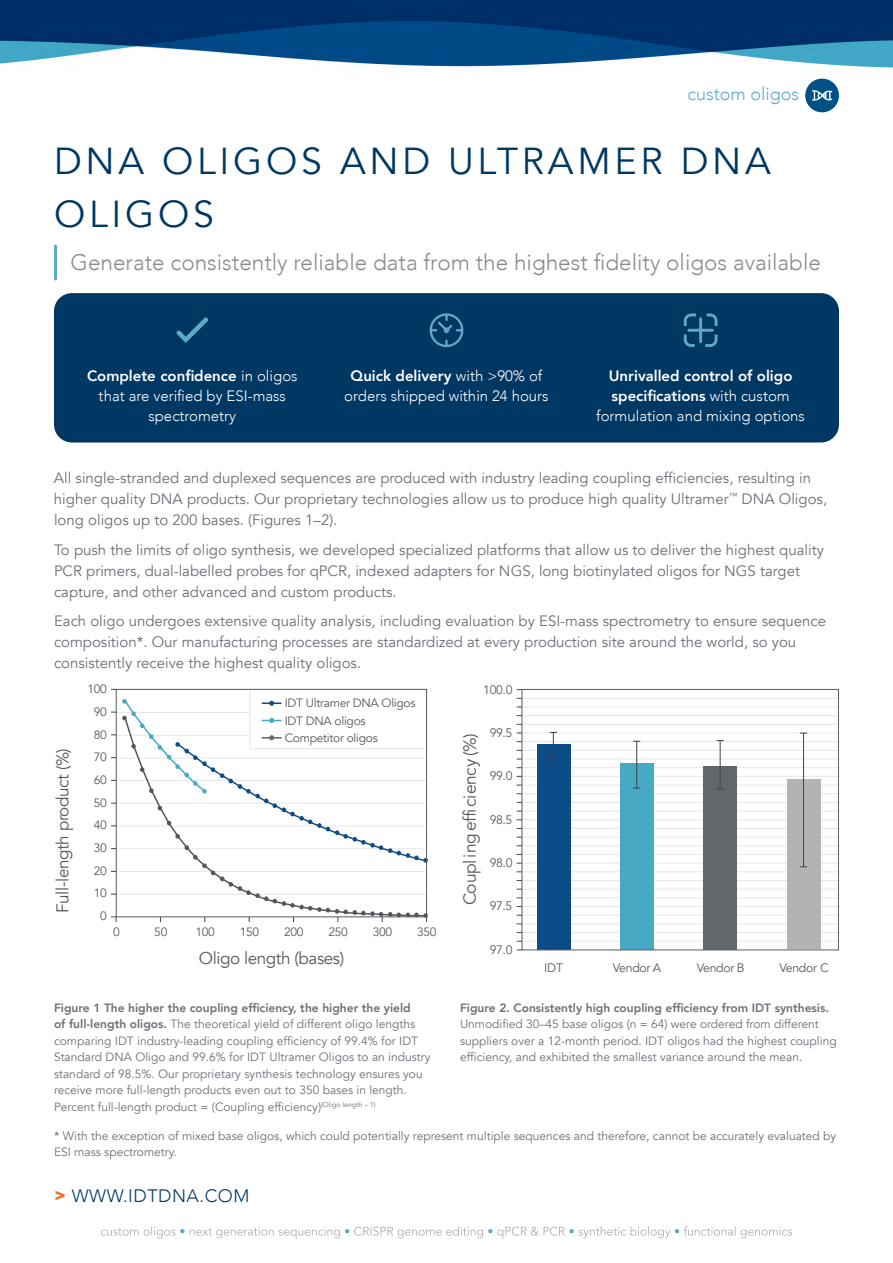
<style>
.page{position:relative;width:893px;height:1263px;background:#fff}
.page>*{position:absolute;margin:0;border:0;box-sizing:border-box;transform-origin:0 0}
.t1{font:37.5px/52.5px "Avenir";letter-spacing:.1em;color:#003864}
.t2{font:300 22.5px "Avenir";color:#898990}
.t3{font:300 18px "Avenir";letter-spacing:.03em;color:#003864}
.t4{font:300 18px "Avenir";color:#5eaac6}
.t5{font:17.4px "Avenir";letter-spacing:-.01em;color:#58595b}
.t6{font:17.1px "Avenir";letter-spacing:-.025em;color:#58595b}
.t7{font:15px/21px "Avenir";color:#6c6f76}
.t8{font:300 15px/20.2px "Avenir";color:#fff;text-align:center}
.t9{font:800 15px/20.2px "Avenir";color:#fff;text-align:center}
.t10{font:12.3px "Avenir";letter-spacing:-.025em;color:#58595b}
.t11{font:12px/16.5px "Avenir";color:#6c6f76}
.t12{font:12px/17.2px "Avenir";letter-spacing:-.025em;color:#58595b}
.t13{font:800 12px "Avenir";color:#6c6f76}
.s1{font-weight:800}
.s2{font-weight:300}
.s3{font-weight:900;color:#f36a21}
</style>
<div class="page">
<img style="left:0;top:0;width:893px;height:68px">
<div style="left:805px;top:79px;width:34px;height:33px;background:#005088;border-radius:50%"></div>
<svg style="left:812px;top:90px;width:21px;height:11px"></svg>
<svg style="left:101px;top:1226px;width:691px;height:13px"></svg>
<hr style="left:54px;top:246px;width:3px;height:33px;background:#5eaac6">
<div style="left:54px;top:293px;width:785px;height:149px;background:#003864;border-radius:18px"></div>
<svg style="left:176px;top:317px;width:32px;height:26px"></svg>
<svg style="left:430px;top:313px;width:33px;height:34px"></svg>
<svg style="left:684px;top:335px;width:11px;height:12px"></svg>
<svg style="left:705px;top:335px;width:12px;height:12px"></svg>
<svg style="left:707px;top:313px;width:10px;height:13px"></svg>
<svg style="left:684px;top:313px;width:12px;height:13px"></svg>
<hr style="left:699px;top:317px;width:3px;height:26px;background:#5eaac6">
<hr style="left:687px;top:329px;width:27px;height:3px;background:#5eaac6">
<svg style="left:111px;top:699px;width:317px;height:223px"></svg>
<hr style="left:522px;top:941px;width:316px;height:1px;background:#e6e7e8">
<hr style="left:522px;top:932px;width:316px;height:1px;background:#e6e7e8">
<hr style="left:522px;top:923px;width:316px;height:1px;background:#e6e7e8">
<hr style="left:522px;top:915px;width:316px;height:1px;background:#e6e7e8">
<hr style="left:522px;top:906px;width:316px;height:1px;background:#e6e7e8">
<hr style="left:522px;top:897px;width:316px;height:1px;background:#e6e7e8">
<hr style="left:522px;top:889px;width:316px;height:1px;background:#e6e7e8">
<hr style="left:522px;top:880px;width:316px;height:1px;background:#e6e7e8">
<hr style="left:522px;top:871px;width:316px;height:1px;background:#e6e7e8">
<hr style="left:522px;top:863px;width:316px;height:1px;background:#e6e7e8">
<hr style="left:522px;top:854px;width:316px;height:1px;background:#e6e7e8">
<hr style="left:522px;top:845px;width:316px;height:1px;background:#e6e7e8">
<hr style="left:522px;top:837px;width:316px;height:1px;background:#e6e7e8">
<hr style="left:522px;top:828px;width:316px;height:1px;background:#e6e7e8">
<hr style="left:522px;top:819px;width:316px;height:1px;background:#e6e7e8">
<hr style="left:522px;top:811px;width:316px;height:1px;background:#e6e7e8">
<hr style="left:522px;top:802px;width:316px;height:1px;background:#e6e7e8">
<hr style="left:522px;top:793px;width:316px;height:1px;background:#e6e7e8">
<hr style="left:522px;top:785px;width:316px;height:1px;background:#e6e7e8">
<hr style="left:522px;top:776px;width:316px;height:1px;background:#e6e7e8">
<hr style="left:522px;top:767px;width:316px;height:1px;background:#e6e7e8">
<hr style="left:522px;top:758px;width:316px;height:1px;background:#e6e7e8">
<hr style="left:522px;top:750px;width:316px;height:1px;background:#e6e7e8">
<hr style="left:522px;top:741px;width:316px;height:1px;background:#e6e7e8">
<hr style="left:522px;top:732px;width:316px;height:1px;background:#e6e7e8">
<hr style="left:522px;top:724px;width:316px;height:1px;background:#e6e7e8">
<hr style="left:522px;top:715px;width:316px;height:1px;background:#e6e7e8">
<hr style="left:522px;top:706px;width:316px;height:1px;background:#e6e7e8">
<hr style="left:522px;top:698px;width:316px;height:1px;background:#e6e7e8">
<div style="left:537px;top:744px;width:33px;height:205px;background:#0e4c87"></div>
<div style="left:620px;top:763px;width:34px;height:186px;background:#48a9c5"></div>
<div style="left:704px;top:766px;width:33px;height:183px;background:#63676b"></div>
<div style="left:787px;top:780px;width:34px;height:169px;background:#b2b4b4"></div>
<svg style="left:550px;top:732px;width:7px;height:25px"></svg>
<svg style="left:633px;top:741px;width:7px;height:48px"></svg>
<svg style="left:716px;top:740px;width:8px;height:49px"></svg>
<hr style="left:803px;top:733px;width:1px;height:46px;background:#444545">
<hr style="left:803px;top:779px;width:1px;height:88px;background:#444545">
<div style="left:521px;top:689px;width:318px;height:261px;border:1px solid #58595b"></div>
<h3 class="t4" style="left:687px;top:83px;width:113px">custom oligos</h3>
<h1 class="t1" style="left:54px;top:136px;width:718px">DNA OLIGOS AND ULTRAMER DNA<br>OLIGOS</h1>
<h2 class="t2" style="left:70px;top:249px;width:752px">Generate consistently reliable data from the highest fidelity oligos available</h2>
<p class="t8" style="left:87px;top:366px;width:212px"><span class="s1">Complete confidence</span> in oligos that are verified by ESI-mass spectrometry</p>
<p class="t8" style="left:344px;top:366px;width:206px"><span class="s1">Quick delivery</span> with &gt;90% of orders shipped within 24 hours</p>
<p class="t9" style="left:596px;top:366px;width:210px">Unrivalled control of oligo specifications <span class="s2">with custom formulation and mixing options</span></p>
<p class="t7" style="left:54px;top:468px;width:775px">All single-stranded and duplexed sequences are produced with industry leading coupling efficiencies, resulting in higher quality DNA products. Our proprietary technologies allow us to produce high quality Ultramer<sup>™</sup> DNA Oligos, long oligos up to 200 bases. (Figures 1–2).</p>
<p class="t7" style="left:54px;top:539px;width:771px">To push the limits of oligo synthesis, we developed specialized platforms that allow us to deliver the highest quality<br>PCR primers, dual-labelled probes for qPCR, indexed adapters for NGS, long biotinylated oligos for NGS target capture, and other advanced and custom products.</p>
<p class="t7" style="left:54px;top:611px;width:774px">Each oligo undergoes extensive quality analysis, including evaluation by ESI-mass spectrometry to ensure sequence composition*. Our manufacturing processes are standardized at every production site around the world, so you consistently receive the highest quality oligos.</p>
<h3 class="t6" style="left:53px;top:913px;width:166px;rotate:-90deg">Full-length product (%)</h3>
<p class="t12" style="left:87px;top:681px;width:21px">100</p>
<p class="t12" style="left:94px;top:703px;width:15px">90</p>
<p class="t12" style="left:94px;top:726px;width:15px">80</p>
<p class="t12" style="left:94px;top:749px;width:15px">70</p>
<p class="t12" style="left:94px;top:771px;width:15px">60</p>
<p class="t12" style="left:94px;top:794px;width:15px">50</p>
<p class="t12" style="left:94px;top:817px;width:15px">40</p>
<p class="t12" style="left:94px;top:839px;width:15px">30</p>
<p class="t12" style="left:94px;top:862px;width:15px">20</p>
<p class="t12" style="left:94px;top:885px;width:15px">10</p>
<p class="t12" style="left:100px;top:907px;width:8px">0</p>
<p class="t12" style="left:285px;top:695px;width:132px">IDT Ultramer DNA Oligos<br>IDT DNA oligos<br>Competitor oligos</p>
<p class="t12" style="left:113px;top:923px;width:8px">0</p>
<p class="t12" style="left:154px;top:923px;width:15px">50</p>
<p class="t12" style="left:195px;top:923px;width:21px">100</p>
<p class="t12" style="left:240px;top:923px;width:21px">150</p>
<p class="t12" style="left:284px;top:923px;width:21px">200</p>
<p class="t12" style="left:328px;top:923px;width:21px">250</p>
<p class="t12" style="left:373px;top:923px;width:21px">300</p>
<p class="t12" style="left:417px;top:923px;width:21px">350</p>
<h3 class="t6" style="left:199px;top:948px;width:147px">Oligo length (bases)</h3>
<p class="t10" style="left:483px;top:682px;width:31px">100.0</p>
<h3 class="t5" style="left:459px;top:905px;width:173px;rotate:-90deg">Coupling efficiency (%)</h3>
<p class="t10" style="left:490px;top:725px;width:24px">99.5</p>
<p class="t10" style="left:490px;top:769px;width:24px">99.0</p>
<p class="t10" style="left:490px;top:812px;width:24px">98.5</p>
<p class="t10" style="left:490px;top:855px;width:24px">98.0</p>
<p class="t10" style="left:490px;top:899px;width:24px">97.5</p>
<p class="t10" style="left:490px;top:942px;width:24px">97.0</p>
<p class="t10" style="left:544px;top:960px;width:20px">IDT</p>
<p class="t10" style="left:613px;top:960px;width:50px">Vendor A</p>
<p class="t10" style="left:697px;top:960px;width:49px">Vendor B</p>
<p class="t10" style="left:779px;top:960px;width:51px">Vendor C</p>
<p class="t11" style="left:54px;top:999px;width:378px"><span class="s1">Figure 1 The higher the coupling efficiency, the higher the yield<br>of full-length oligos.</span> The theoretical yield of different oligo lengths comparing IDT industry-leading coupling efficiency of 99.4% for IDT Standard DNA Oligo and 99.6% for IDT Ultramer Oligos to an industry standard of 98.5%. Our proprietary synthesis technology ensures you receive more full-length products even out to 350 bases in length.<br>Percent full-length product = (Coupling efficiency)<sup>(Oligo</sup> <sup>length</sup> <sup>–</sup> <sup>1)</sup></p>
<p class="t13" style="left:460px;top:998px;width:370px">Figure 2. Consistently high coupling efficiency from IDT synthesis.</p>
<p class="t11" style="left:460px;top:1016px;width:378px">Unmodified 30–45 base oligos (n = 64) were ordered from different suppliers over a 12-month period. IDT oligos had the highest coupling efficiency, and exhibited the smallest variance around the mean.</p>
<p class="t11" style="left:54px;top:1128px;width:784px">* With the exception of mixed base oligos, which could potentially represent multiple sequences and therefore, cannot be accurately evaluated by<br>ESI mass spectrometry.</p>
<h3 class="t3" style="left:54px;top:1185px;width:197px"><span class="s3">&gt;</span> WWW.IDTDNA.COM</h3>
</div>
